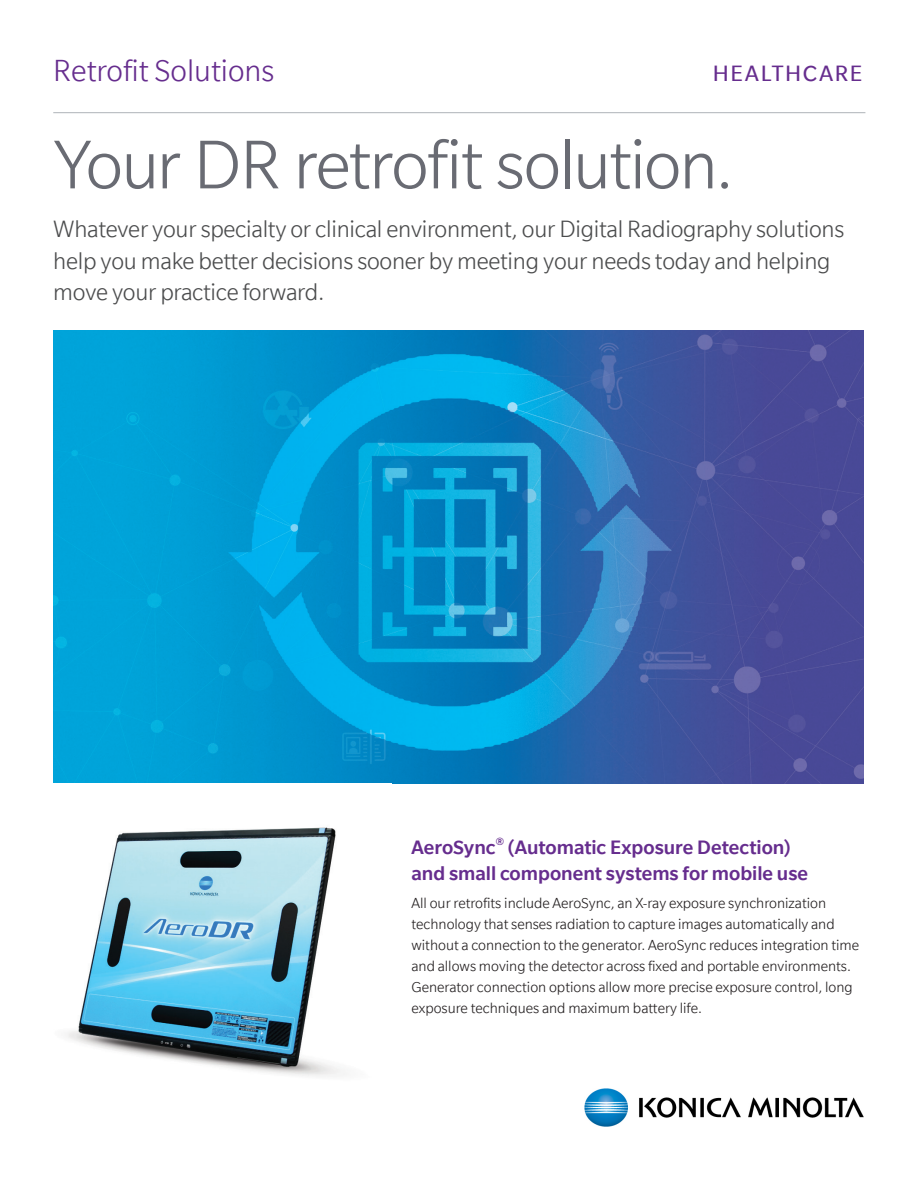
<style>
.page{position:relative;width:918px;height:1188px;background:#fff}
.page>*{position:absolute;margin:0;border:0;box-sizing:border-box;transform-origin:0 0}
.Sub_header_text{font:300 75px "Slate";letter-spacing:-.025em;color:#696b73}
.t1{font:300 33px "Slate";color:#662d8e}
.Sub_header_text-2{font:300 25.5px/31.5px "Slate";letter-spacing:-.01em;color:#4b4c4d}
.t2{font:24px "Slate";letter-spacing:.07em;color:#662d8e}
.SubHead{font:500 21px/25.5px "Slate";color:#662d8e}
.t3{font:300 15.75px/21px "Slate";color:#231f20}
</style>
<div class="page">
<hr style="left:53px;top:112px;width:812px;height:1px;background:#aeb3b8">
<img style="left:53px;top:330px;width:810px;height:454px">
<img style="left:584px;top:1088px;width:279px;height:39px">
<img style="left:67px;top:827px;width:278px;height:249px">
<h2 class="t1" style="left:53px;top:54px;width:223px">Retrofit Solutions</h2>
<h3 class="t2" style="left:713px;top:61px;width:151px">HEALTHCARE</h3>
<p class="Sub_header_text" style="left:53px;top:126px;width:682px">Your DR retrofit solution.</p>
<p class="Sub_header_text-2" style="left:53px;top:213px;width:793px">Whatever your specialty or clinical environment, our Digital Radiography solutions help you make better decisions sooner by meeting your needs today and helping move your practice forward.</p>
<p class="SubHead" style="left:411px;top:835px;width:398px">AeroSync<sup>®</sup> (Automatic Exposure Detection) and small component systems for mobile use</p>
<p class="t3" style="left:411px;top:892px;width:449px">All our retrofits include AeroSync, an X-ray exposure synchronization technology that senses radiation to capture images automatically and without a connection to the generator. AeroSync reduces integration time and allows moving the detector across fixed and portable environments.<br>Generator connection options allow more precise exposure control, long exposure techniques and maximum battery life.</p>
</div>
